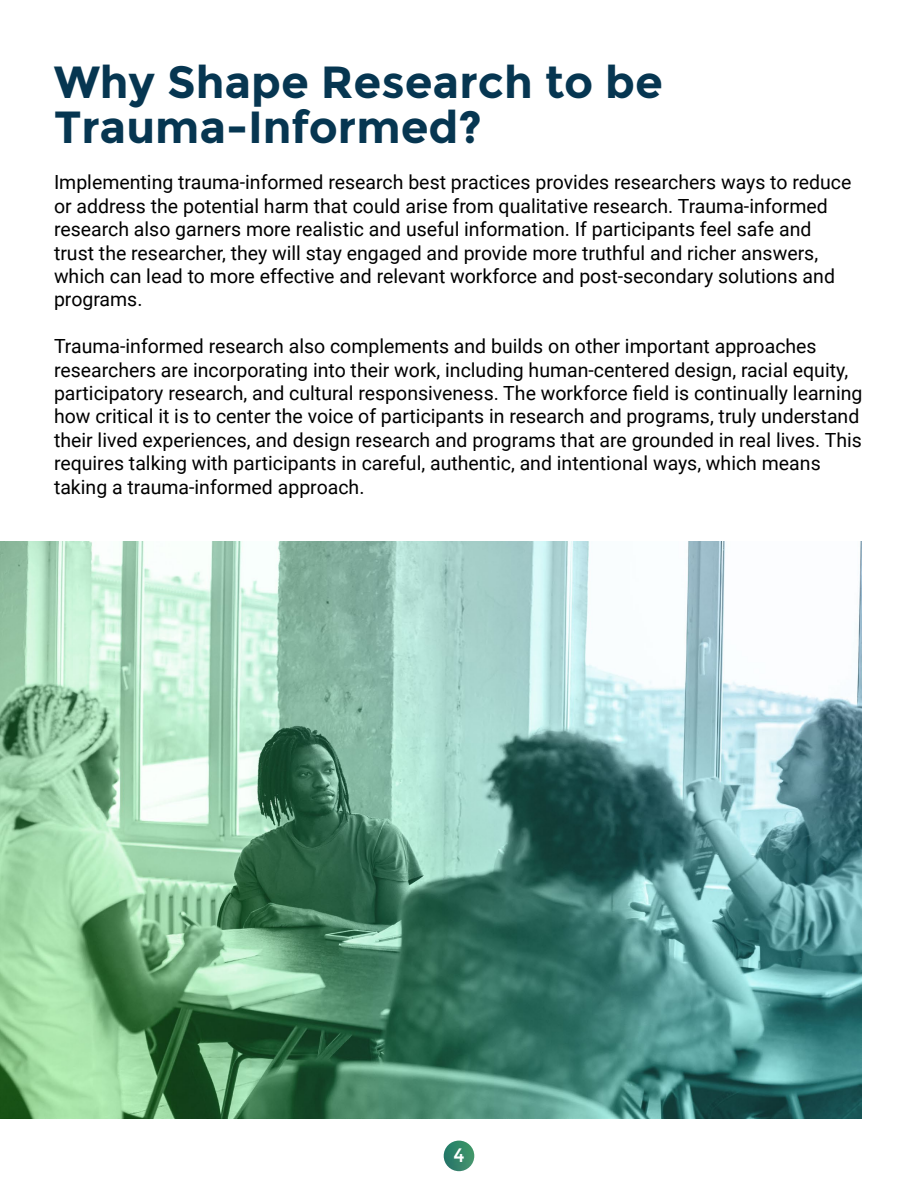
<style>
.page{position:relative;width:918px;height:1188px;background:#fff}
.page>*{position:absolute;margin:0;border:0;box-sizing:border-box;transform-origin:0 0}
.extra_bold_header{font:700 45px/45px "Montserrat";color:#063651}
.t1{font:19.5px/23.4px "Roboto";color:#000}
.t2{font:19.5px "Montserrat";color:#fff}
</style>
<div class="page">
<img style="left:444px;top:1141px;width:30px;height:30px;border-radius:15px">
<img style="left:0;top:542px;width:861px;height:576px">
<p class="extra_bold_header" style="left:54px;top:59px;width:611px">Why Shape Research to be<br>Trauma-Informed?</p>
<p class="t1" style="left:54px;top:170px;width:799px">Implementing trauma-informed research best practices provides researchers ways to reduce or address the potential harm that could arise from qualitative research. Trauma-informed research also garners more realistic and useful information. If participants feel safe and trust the researcher, they will stay engaged and provide more truthful and richer answers, which can lead to more effective and relevant workforce and post-secondary solutions and programs.</p>
<p class="t1" style="left:54px;top:334px;width:810px">Trauma-informed research also complements and builds on other important approaches researchers are incorporating into their work, including human-centered design, racial equity, participatory research, and cultural responsiveness. The workforce field is continually learning how critical it is to center the voice of participants in research and programs, truly understand their lived experiences, and design research and programs that are grounded in real lives. This requires talking with participants in careful, authentic, and intentional ways, which means taking a trauma-informed approach.</p>
<p class="t2" style="left:453px;top:1144px;width:13px">4</p>
</div>
